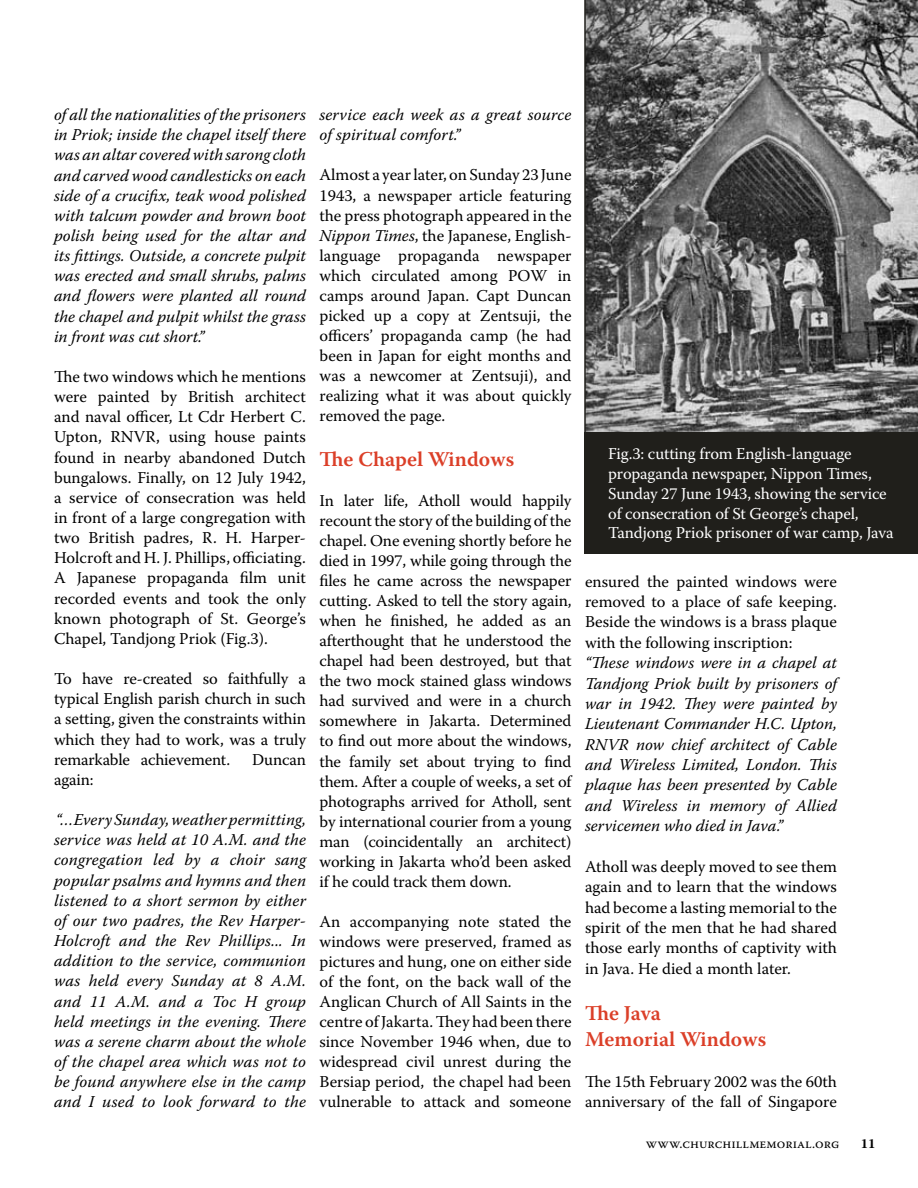
<style>
.page{position:relative;width:918px;height:1188px;background:#fff}
.page>*{position:absolute;margin:0;border:0;box-sizing:border-box;transform-origin:0 0}
.t1{font:600 21px/25.8px "Warnock Pro";color:#db3f28}
.t2{font:16.5px/20.1px "Warnock Pro";color:#000;text-align:justify}
.t3{font:italic 16.5px/20.1px "Warnock Pro";letter-spacing:.005em;color:#000;text-align:justify}
.t4{font:16.5px/19.8px "Warnock Pro";letter-spacing:-.01em;color:#fff}
.t5{font:13.5px "Warnock Pro";color:#000}
.t6{font:700 13.5px "Warnock Pro";color:#000}
.s1{font-style:italic}
</style>
<div class="page">
<svg style="left:584px;top:0;width:334px;height:432px;background:#707070"></svg>
<div style="left:584px;top:432px;width:334px;height:122px;background:#201f1b"></div>
<p class="t3" style="left:54px;top:104px;width:254px">of all the nationalities of the prisoners in Priok; inside the chapel itself there was an altar covered with sarong cloth and carved wood candlesticks on each side of a crucifix, teak wood polished with talcum powder and brown boot polish being used for the altar and its fittings. Outside, a concrete pulpit was erected and small shrubs, palms and flowers were planted all round the chapel and pulpit whilst the grass in front was cut short.”</p>
<p class="t2" style="left:54px;top:366px;width:254px">The two windows which he mentions were painted by British architect and naval officer, Lt Cdr Herbert C.<br>Upton, RNVR, using house paints found in nearby abandoned Dutch bungalows. Finally, on 12 July 1942, a service of consecration was held in front of a large congregation with two British padres, R. H. Harper-Holcroft and H. J. Phillips, officiating.<br>A Japanese propaganda film unit recorded events and took the only known photograph of St. George’s Chapel, Tandjong Priok (Fig.3).</p>
<p class="t2" style="left:54px;top:668px;width:254px">To have re-created so faithfully a typical English parish church in such a setting, given the constraints within which they had to work, was a truly remarkable achievement.</p>
<p class="t2" style="left:252px;top:749px;width:55px">Duncan</p>
<p class="t2" style="left:54px;top:769px;width:41px">again:</p>
<p class="t3" style="left:54px;top:809px;width:254px">“…Every Sunday, weather permitting, service was held at 10 A.M. and the congregation led by a choir sang popular psalms and hymns and then listened to a short sermon by either of our two padres, the Rev Harper-Holcroft and the Rev Phillips... In addition to the service, communion was held every Sunday at 8 A.M. and 11 A.M. and a Toc H group held meetings in the evening. There was a serene charm about the whole of the chapel area which was not to be found anywhere else in the camp and I used to look forward to the</p>
<p class="t3" style="left:320px;top:105px;width:253px">service each week as a great source of spiritual comfort.”</p>
<p class="t2" style="left:320px;top:165px;width:254px">Almost a year later, on Sunday 23 June 1943, a newspaper article featuring the press photograph appeared in the <span class="s1">Nippon Times</span>, the Japanese, English&shy;language propaganda newspaper which circulated among POW in camps around Japan. Capt Duncan picked up a copy at Zentsuji, the officers’ propaganda camp (he had been in Japan for eight months and was a newcomer at Zentsuji), and realizing what it was about quickly removed the page.</p>
<p class="t1" style="left:320px;top:446px;width:196px">The Chapel Windows</p>
<p class="t2" style="left:320px;top:490px;width:255px">In later life, Atholl would happily recount the story of the building of the chapel. One evening shortly before he died in 1997, while going through the files he came across the newspaper cutting. Asked to tell the story again, when he finished, he added as an afterthought that he understood the chapel had been destroyed, but that the two mock stained glass windows had survived and were in a church somewhere in Jakarta. Determined to find out more about the windows, the family set about trying to find them. After a couple of weeks, a set of photographs arrived for Atholl, sent by international courier from a young man (coincidentally an architect) working in Jakarta who’d been asked if he could track them down.</p>
<p class="t2" style="left:320px;top:911px;width:254px">An accompanying note stated the windows were preserved, framed as pictures and hung, one on either side of the font, on the back wall of the Anglican Church of All Saints in the centre of Jakarta. They had been there since November 1946 when, due to widespread civil unrest during the Bersiap period, the chapel had been vulnerable to attack and someone</p>
<p class="t4" style="left:608px;top:444px;width:287px">Fig.3: cutting from English-language propaganda newspaper, Nippon Times, Sunday 27 June 1943, showing the service of consecration of St George’s chapel, Tandjong Priok prisoner of war camp, Java</p>
<p class="t2" style="left:585px;top:571px;width:254px">ensured the painted windows were removed to a place of safe keeping.<br>Beside the windows is a brass plaque with the following inscription:</p>
<p class="t3" style="left:585px;top:652px;width:254px">“These windows were in a chapel at Tandjong Priok built by prisoners of war in 1942. They were painted by Lieutenant Commander H.C. Upton, RNVR now chief architect of Cable and Wireless Limited, London. This plaque has been presented by Cable and Wireless in memory of Allied servicemen who died in Java.”</p>
<p class="t2" style="left:585px;top:856px;width:254px">Atholl was deeply moved to see them again and to learn that the windows had become a lasting memorial to the spirit of the men that he had shared those early months of captivity with in Java. He died a month later.</p>
<p class="t1" style="left:585px;top:1000px;width:183px">The Java<br>Memorial Windows</p>
<p class="t2" style="left:585px;top:1071px;width:254px">The 15th February 2002 was the 60th anniversary of the fall of Singapore</p>
<p class="t5" style="left:646px;top:1136px;width:195px">www.churchillmemorial.org</p>
<p class="t6" style="left:861px;top:1136px;width:16px">11</p>
</div>
